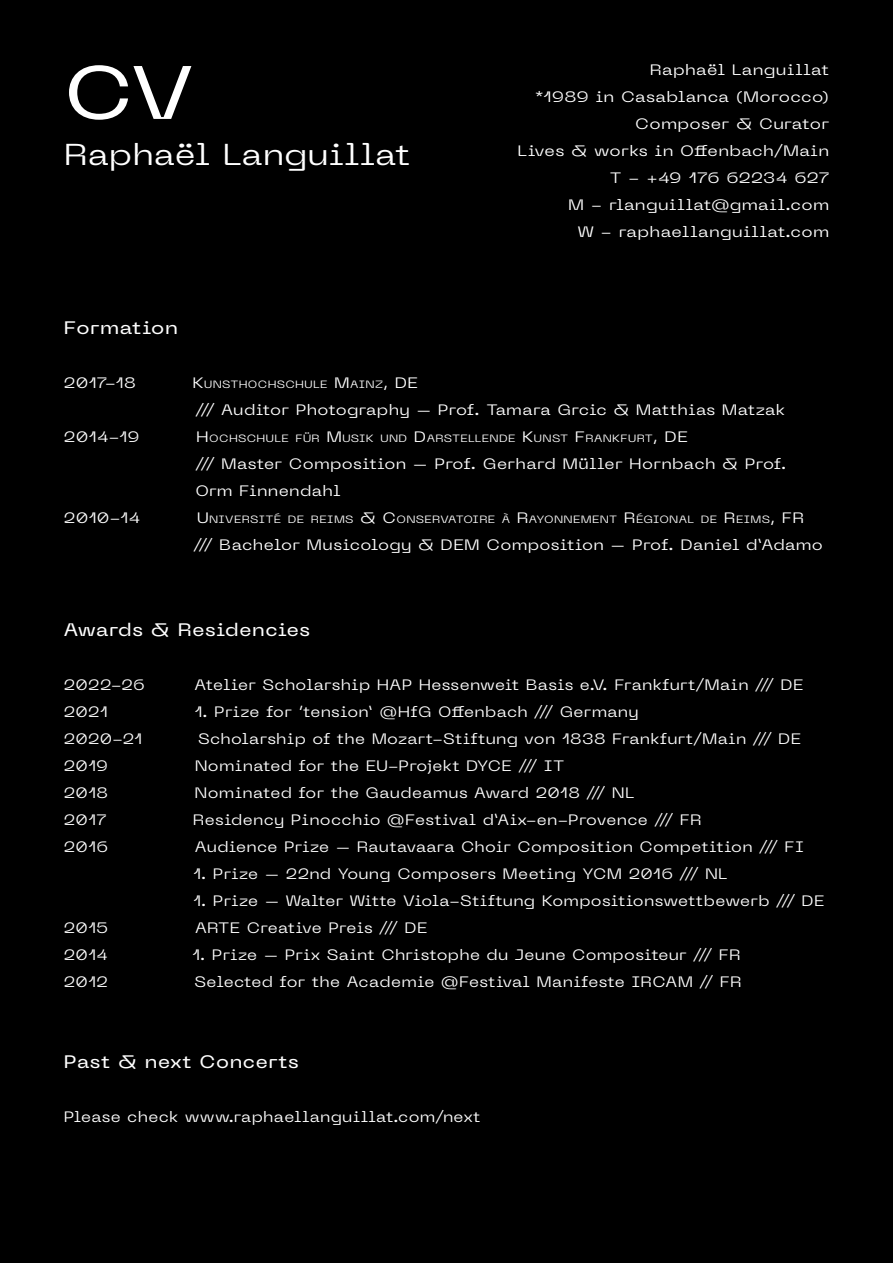
<style>
.page{position:relative;width:893px;height:1263px;background:#000}
.page>*{position:absolute;margin:0;border:0;box-sizing:border-box;transform-origin:0 0}
.t1{font:75px "PP Neue Machina Inktrap";color:#fff;scale:1.2 1}
.t2{font:300 30px "PP Neue Machina Inktrap";color:#fff;scale:1.2 1}
.t3{font:18px "PP Neue Machina Inktrap";letter-spacing:.03em;color:#fff;scale:1.15 1}
.t4{font:18px "PP Neue Machina Inktrap";letter-spacing:.03em;color:#fff;scale:1.17 1}
.t5{font:300 15px "PP Neue Machina Inktrap";letter-spacing:.02em;color:#fff;scale:1.15 1}
.t6{font:300 15px/27px "PP Neue Machina Inktrap";letter-spacing:.02em;color:#fff;scale:1.17 1}
.t7{font:300 15px/27px "PP Neue Machina Inktrap";letter-spacing:.02em;color:#fff;text-align:right;scale:1.2 1}
.t8{font:300 10.5px "PP Neue Machina Inktrap";letter-spacing:.03em;color:#fff;scale:1.17 1}
.s1{font-size:15px}
</style>
<div class="page">
<h1 class="t1" style="left:64px;top:45px;width:110px">CV</h1>
<h2 class="t2" style="left:64px;top:136px;width:290px">Raphaël Languillat</h2>
<p class="t4" style="left:64px;top:317px;width:99px">Formation</p>
<p class="t7" style="left:518px;top:56px;width:261px">Raphaël Languillat<br>*1989 in Casablanca (Morocco)<br>Composer &amp; Curator<br>Lives &amp; works in Offenbach/Main<br>T - +49 176 62234 627<br>M - rlanguillat@gmail.com<br>W - raphaellanguillat.com</p>
<p class="t6" style="left:64px;top:369px;width:63px">2017-18</p>
<p class="t8" style="left:192px;top:378px;width:194px"><span class="s1">K</span>UNSTHOCHSCHULE <span class="s1">M</span>AINZ<span class="s1">, DE</span></p>
<p class="t6" style="left:195px;top:396px;width:506px">/// Auditor Photography – Prof. Tamara Grcic &amp; Matthias Matzak</p>
<p class="t6" style="left:64px;top:423px;width:66px">2014-19</p>
<p class="t8" style="left:196px;top:432px;width:422px"><span class="s1">H</span> OCHSCHULE FÜR <span class="s1">M</span>USIK UND <span class="s1">D</span>ARSTELLENDE <span class="s1">K</span>UNST <span class="s1">F</span>RANKFURT<span class="s1">, DE</span></p>
<p class="t6" style="left:195px;top:450px;width:507px">/// Master Composition – Prof. Gerhard Müller Hornbach &amp; Prof.<br>Orm Finnendahl</p>
<p class="t6" style="left:64px;top:504px;width:67px">2010-14</p>
<p class="t8" style="left:197px;top:513px;width:520px"><span class="s1">U</span>NIVERSITÉ DE REIMS <span class="s1">&amp;</span> <span class="s1">C</span>ONSERVATOIRE À <span class="s1">R</span>AYONNEMENT <span class="s1">R</span> ÉGIONAL DE <span class="s1">R</span> EIMS<span class="s1">,</span> <span class="s1">FR</span></p>
<p class="t6" style="left:193px;top:531px;width:539px">/// Bachelor Musicology &amp; DEM Composition – Prof. Daniel d’Adamo</p>
<p class="t3" style="left:64px;top:618px;width:216px">Awards &amp; Residencies</p>
<p class="t5" style="left:64px;top:675px;width:72px">2022-26</p>
<p class="t5" style="left:195px;top:675px;width:531px">Atelier Scholarship HAP Hessenweit Basis e.V. Frankfurt/Main /// DE</p>
<p class="t5" style="left:64px;top:702px;width:40px">2021</p>
<p class="t5" style="left:194px;top:702px;width:388px">1. Prize for ‘tension’ @HfG Offenbach /// Germany</p>
<p class="t5" style="left:64px;top:729px;width:70px">2020-21</p>
<p class="t5" style="left:198px;top:729px;width:526px">Scholarship of the Mozart-Stiftung von 1838 Frankfurt/Main /// DE</p>
<p class="t5" style="left:64px;top:756px;width:40px">2019</p>
<p class="t5" style="left:195px;top:756px;width:323px">Nominated for the EU-Projekt DYCE /// IT</p>
<p class="t5" style="left:64px;top:783px;width:40px">2018</p>
<p class="t5" style="left:195px;top:783px;width:384px">Nominated for the Gaudeamus Award 2018 /// NL</p>
<p class="t5" style="left:64px;top:810px;width:39px">2017</p>
<p class="t5" style="left:193px;top:810px;width:444px">Residency Pinocchio @Festival d’Aix-en-Provence /// FR</p>
<p class="t5" style="left:64px;top:837px;width:40px">2016</p>
<p class="t5" style="left:195px;top:837px;width:531px">Audience Prize – Rautavaara Choir Composition Competition /// FI</p>
<p class="t5" style="left:193px;top:864px;width:466px">1. Prize – 22nd Young Composers Meeting YCM 2016 /// NL</p>
<p class="t5" style="left:193px;top:891px;width:551px">1. Prize – Walter Witte Viola-Stiftung Kompositionswettbewerb /// DE</p>
<p class="t5" style="left:64px;top:918px;width:40px">2015</p>
<p class="t5" style="left:195px;top:918px;width:204px">ARTE Creative Preis /// DE</p>
<p class="t5" style="left:64px;top:945px;width:40px">2014</p>
<p class="t5" style="left:192px;top:945px;width:479px">1. Prize – Prix Saint Christophe du Jeune Compositeur /// FR</p>
<p class="t5" style="left:64px;top:972px;width:40px">2012</p>
<p class="t5" style="left:195px;top:972px;width:477px">Selected for the Academie @Festival Manifeste IRCAM // FR</p>
<p class="t3" style="left:64px;top:1050px;width:206px">Past &amp; next Concerts</p>
<p class="t5" style="left:64px;top:1107px;width:364px">Please check www.raphaellanguillat.com/next</p>
</div>
